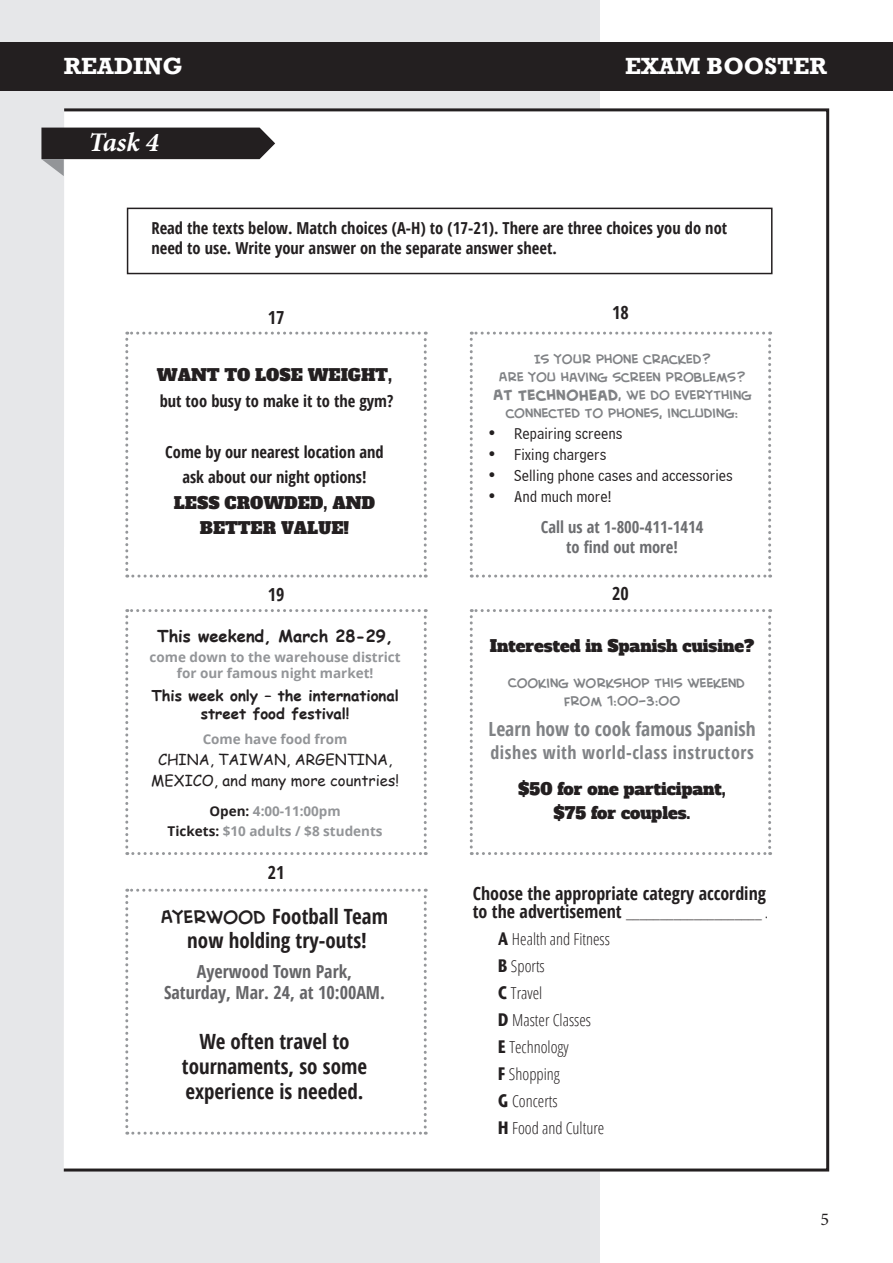
<style>
.page{position:relative;width:893px;height:1263px;background:#fff}
.page>*{position:absolute;margin:0;border:0;box-sizing:border-box;transform-origin:0 0}
.t1{font:italic 700 27px "Minion Pro";letter-spacing:-.005em;color:#fff}
.t2{font:700 24px "Rockwell";color:#fff}
.t3{font:700 condensed 21px/25.2px "Open Sans";color:#231f20;text-align:center}
.t4{font:700 condensed 19.5px "Open Sans";color:#808285}
.t5{font:700 condensed 18px "Open Sans";color:#231f20}
.t6{font:700 condensed 18px/21px "Open Sans";color:#656568;text-align:center}
.t7{font:700 condensed 18px "Open Sans";letter-spacing:.03em;color:#808285}
.t8{font:18px "Minion Pro";color:#231f20}
.t9{font:700 condensed 16.5px/19.8px "Open Sans";color:#231f20}
.t10{font:300 condensed 16.5px/27px "Open Sans";color:#231f20}
.t11{font:16.5px/25.5px "Alfa Slab One";color:#231f20;text-align:center}
.t12{font:16.5px "Bell Centennial BT Address";color:#231f20}
.t13{font:700 condensed 16.5px/19.5px "Open Sans";color:#6c6d70;text-align:center}
.t14{font:700 16.5px "Comic Sans MS";color:#231f20}
.t15{font:15px/18px "Creative Block BB";color:#808285;text-align:center}
.t16{font:15px/21px "Comic Sans MS";color:#231f20;text-align:center}
.t17{font:700 15px/18px "Comic Sans MS";color:#231f20;text-align:center}
.t18{font:700 13.5px/16.5px "Open Sans";color:#939598;text-align:center}
.s1{font-family:"Creative Block BB Bold"}
.s2{color:#231f20}
.s3{font-family:"Creative Block BB";font-weight:400;font-stretch:normal}
.s4{font-weight:700;font-size:18px}
.s5{font-family:"Stone Sans LT";font-weight:700;font-stretch:normal;font-size:18px}
</style>
<div class="page">
<div style="left:0;top:0;width:600px;height:1263px;background:#e6e7e9"></div>
<div style="left:0;top:43px;width:893px;height:48px;background:#231f20"></div>
<div style="left:64px;top:110px;width:764px;height:1060px;background:#fff"></div>
<svg style="left:41px;top:128px;width:234px;height:48px"></svg>
<div style="left:127px;top:208px;width:645px;height:66px;border:2px solid #231f20"></div>
<svg style="left:125px;top:332px;width:302px;height:246px"></svg>
<svg style="left:125px;top:609px;width:302px;height:246px"></svg>
<svg style="left:125px;top:889px;width:302px;height:246px"></svg>
<svg style="left:470px;top:332px;width:301px;height:246px"></svg>
<svg style="left:470px;top:609px;width:301px;height:246px"></svg>
<h2 class="t2" style="left:64px;top:52px;width:121px">READING</h2>
<h2 class="t2" style="left:625px;top:52px;width:203px">EXAM BOOSTER</h2>
<h1 class="t1" style="left:89px;top:122px;width:126px">Task 4Task1</h1>
<p class="t9" style="left:151px;top:218px;width:577px">Read the texts below. Match choices (A-H) to (17-21). There are three choices you do not need to use. Write your answer on the separate answer sheet.</p>
<p class="t5" style="left:268px;top:305px;width:18px">17</p>
<p class="t5" style="left:612px;top:300px;width:18px">18</p>
<p class="t11" style="left:157px;top:363px;width:237px">WANT TO LOSE WEIGHT,</p>
<p class="t9" style="left:160px;top:391px;width:235px">but too busy to make it to the gym?</p>
<p class="t9" style="left:165px;top:439px;width:220px;line-height:25.5px;text-align:center">Come by our nearest location and ask about our night options!</p>
<p class="t11" style="left:174px;top:490px;width:203px">LESS CROWDED, AND<br>BETTER VALUE!</p>
<p class="t15" style="left:493px;top:350px;width:260px">IS YOUR PHONE CRACKED?<br>ARE YOU HAVING SCREEN PROBLEMS?<br><span class="s1">AT TECHNOHEAD</span>, WE DO EVERYTHING<br>CONNECTED TO PHONES, INCLUDING:</p>
<p class="t12" style="left:487px;top:423px;width:137px">• Repairing screens</p>
<p class="t12" style="left:487px;top:444px;width:121px">• Fixing chargers</p>
<p class="t12" style="left:487px;top:465px;width:247px">• Selling phone cases and accessories</p>
<p class="t12" style="left:487px;top:486px;width:126px">• And much more!</p>
<p class="t13" style="left:541px;top:517px;width:164px">Call us at 1-800-411-1414 to find out more!</p>
<p class="t5" style="left:268px;top:581px;width:18px">19</p>
<p class="t5" style="left:612px;top:581px;width:18px">20</p>
<p class="t14" style="left:157px;top:624px;width:237px">This weekend, March 28-29,</p>
<p class="t18" style="left:149px;top:648px;width:253px">come down to the warehouse district for our famous night market!</p>
<p class="t17" style="left:151px;top:686px;width:249px">This week only – the international street food festival!</p>
<p class="t18" style="left:203px;top:731px;width:146px">Come have food from</p>
<p class="t16" style="left:151px;top:749px;width:249px">CHINA, TAIWAN, ARGENTINA,<br>MEXICO, and many more countries!</p>
<p class="t18" style="left:168px;top:801px;width:216px;line-height:19.5px"><span class="s2">Open:</span> 4:00-11:00pm<br><span class="s2">Tickets:</span> $10 adults / $8 students</p>
<p class="t5" style="left:268px;top:860px;width:18px">21</p>
<p class="t3" style="left:161px;top:903px;width:229px;line-height:24px"><span class="s3">AYERWOOD</span> Football Team now holding try-outs!</p>
<p class="t6" style="left:164px;top:960px;width:222px">Ayerwood Town Park,<br>Saturday, Mar. 24, at 10:00AM.</p>
<p class="t3" style="left:182px;top:1028px;width:187px">We often travel to tournaments, so some experience is needed.</p>
<p class="t11" style="left:490px;top:633px;width:266px">Interested in Spanish cuisine?</p>
<p class="t15" style="left:564px;top:674px;width:182px;text-align:left;text-indent:-56px">COOKING WORKSHOP THIS WEEKEND<br>FROM 1:00-3:00</p>
<p class="t4" style="left:488px;top:715px;width:269px">Learn how to cook famous Spanish</p>
<p class="t7" style="left:490px;top:739px;width:265px">dishes with world-class instructors</p>
<p class="t11" style="left:518px;top:777px;width:209px;line-height:24px">$50 for one participant, $75 for couples.</p>
<p class="t5" style="left:473px;top:881px;width:295px">Choose the appropriate categry according</p>
<p class="t10" style="left:498px;top:898px;width:272px;text-indent:-26px"><span class="s4">to the advertisement</span> ____________________ .<br><span class="s5">A</span> Health and Fitness<br><span class="s5">B</span> Sports<br><span class="s5">C</span> Travel<br><span class="s5">D</span> Master Classes<br><span class="s5">E</span> Technology<br><span class="s5">F</span> Shopping<br><span class="s5">G</span> Concerts<br><span class="s5">H</span> Food and Culture</p>
<p class="t8" style="left:820px;top:1207px;width:10px">5</p>
</div>
